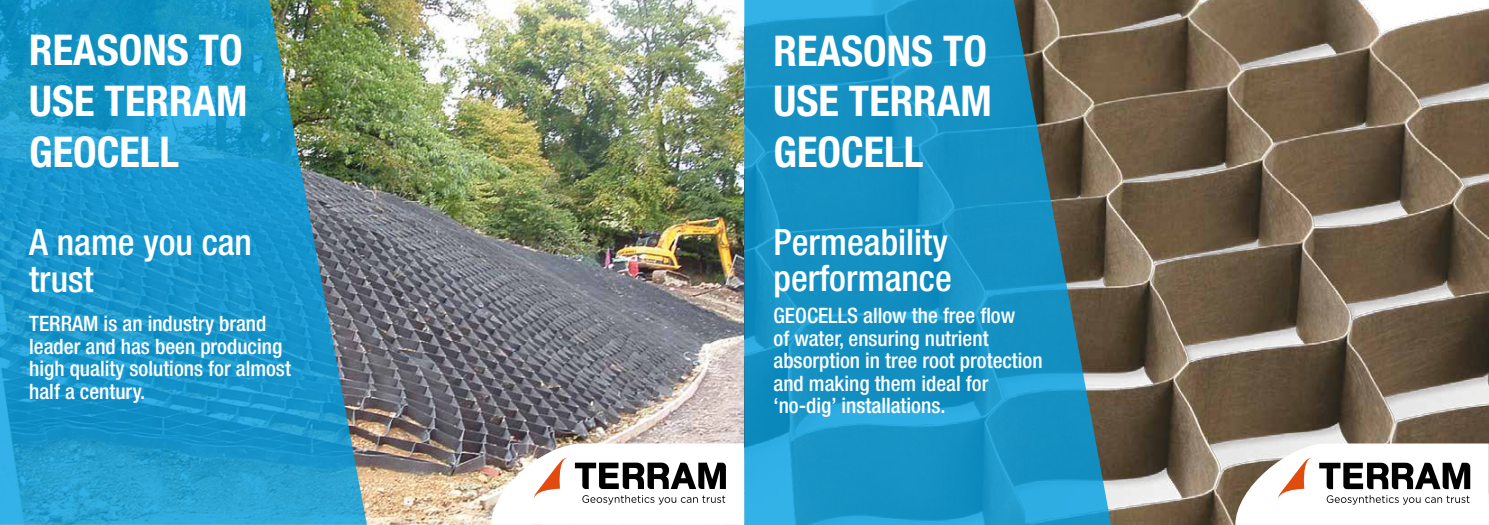
<style>
.page{position:relative;width:1489px;height:525px;background:#fff}
.page>*{position:absolute;margin:0;border:0;box-sizing:border-box;transform-origin:0 0}
.t1{font:700 condensed 42.38px/50.9px "Helvetica Neue";color:#fff;text-align:justify}
.t2{font:500 condensed 36.25px/36.2px "Helvetica Neue";color:#fff}
.t3{font:500 condensed 21.25px/22.5px "Helvetica Neue";color:#fff}
</style>
<div class="page">
<img style="left:367px;top:0;width:1121px;height:524px">
<svg style="left:0;top:0;width:367px;height:524px;background:#2695be"></svg>
<svg style="left:491px;top:443px;width:100px;height:81px"></svg>
<img style="left:591px;top:0;width:520px;height:524px">
<svg style="left:1235px;top:443px;width:253px;height:81px"></svg>
<h1 class="t1" style="left:29px;top:24px;width:220px">REASONS TO USE TERRAM GEOCELL</h1>
<h2 class="t2" style="left:29px;top:224px;width:224px">A name you can trust</h2>
<p class="t3" style="left:29px;top:312px;width:263px">TERRAM is an industry brand leader and has been producing high quality solutions for almost half a century.</p>
<h1 class="t1" style="left:773px;top:24px;width:220px">REASONS TO USE TERRAM GEOCELL</h1>
<h2 class="t2" style="left:773px;top:223px;width:180px">Permeability performance</h2>
<p class="t3" style="left:773px;top:304px;width:270px">GEOCELLS allow the free flow<br>of water, ensuring nutrient absorption in tree root protection and making them ideal for ‘no-dig’ installations.</p>
</div>
